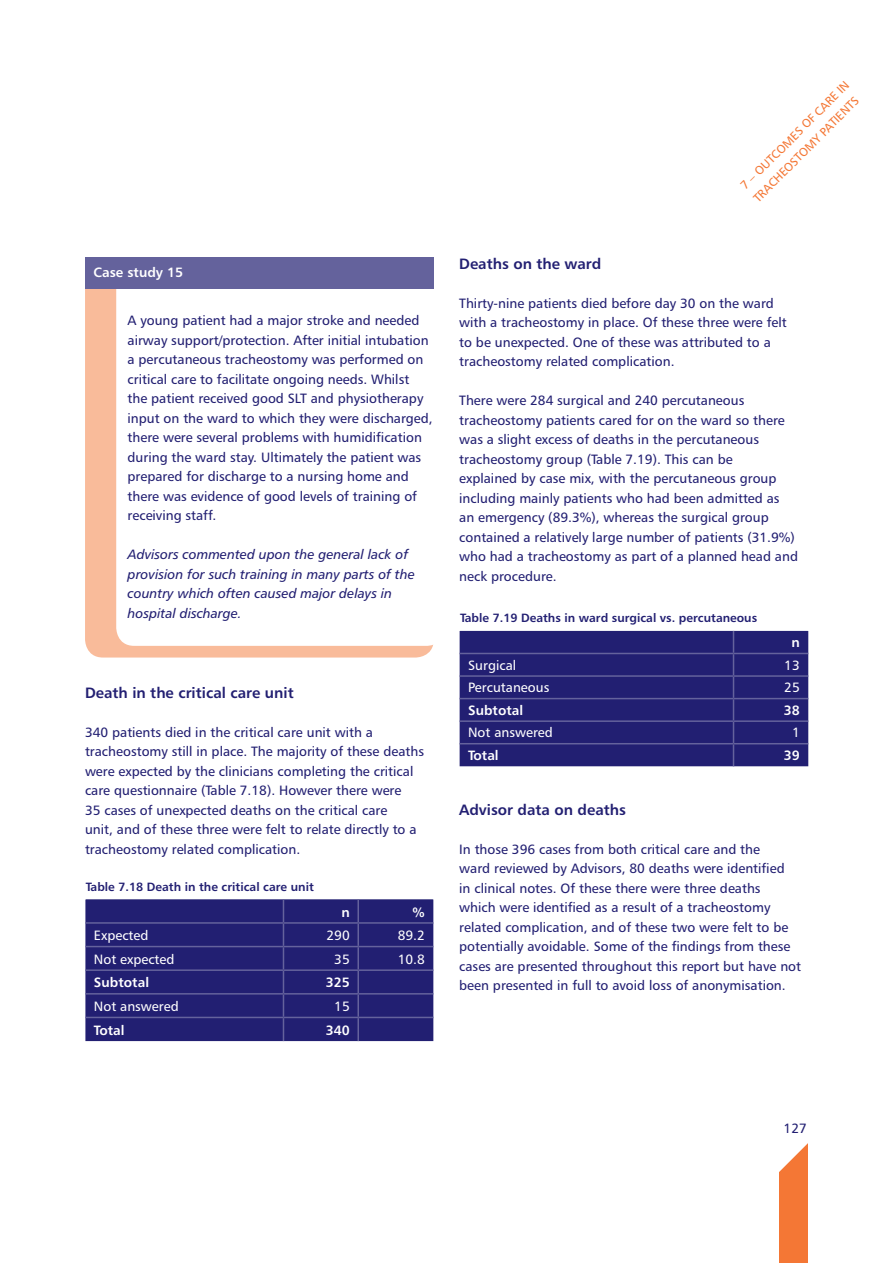
<style>
.page{position:relative;width:893px;height:1263px;background:#fff}
.page>*{position:absolute;margin:0;border:0;box-sizing:border-box;transform-origin:0 0}
.t1{font:15px "Humanist 777 BT Bold B";color:#221f72}
.t2{font:13.5px/19.5px "Humanist 777 BT Roman B";color:#221f72}
.t3{font:13.5px/19.5px "Humanist 777 BT Italic B";color:#221f72}
.t4{font:13.5px "Humanist 777 BT Roman B";color:#fff}
.t5{font:13.5px "Humanist 777 BT Bold B";color:#fff}
.t6{font:12px "Humanist 777 BT Bold B";color:#221f72}
.t7{font:12px "Humanist 777 BT Roman B";color:#f47735}
</style>
<div class="page">
<div style="left:779px;top:1135px;width:29px;height:128px;background:#f47735"></div>
<svg style="left:779px;top:1135px;width:29px;height:37px"></svg>
<div style="left:85px;top:270px;width:349px;height:387px;background:#f9bb9a;border-radius:18px"></div>
<div style="left:116px;top:270px;width:329px;height:376px;background:#fff;border-radius:18px"></div>
<div style="left:85px;top:258px;width:349px;height:31px;background:#64629c"></div>
<div style="left:85px;top:899px;width:348px;height:142px;background:#221f72"></div>
<hr style="left:357px;top:899px;width:2px;height:23px;background:#64629c">
<hr style="left:85px;top:922px;width:198px;height:2px;background:#64629c">
<hr style="left:283px;top:922px;width:75px;height:2px;background:#64629c">
<hr style="left:357px;top:924px;width:2px;height:22px;background:#64629c">
<hr style="left:358px;top:922px;width:75px;height:2px;background:#64629c">
<hr style="left:85px;top:946px;width:198px;height:1px;background:#64629c">
<hr style="left:283px;top:946px;width:75px;height:1px;background:#64629c">
<hr style="left:357px;top:947px;width:2px;height:22px;background:#64629c">
<hr style="left:358px;top:946px;width:75px;height:1px;background:#64629c">
<hr style="left:85px;top:969px;width:198px;height:2px;background:#64629c">
<hr style="left:283px;top:969px;width:75px;height:2px;background:#64629c">
<hr style="left:357px;top:971px;width:2px;height:22px;background:#64629c">
<hr style="left:358px;top:969px;width:75px;height:2px;background:#64629c">
<hr style="left:85px;top:993px;width:198px;height:1px;background:#64629c">
<hr style="left:283px;top:993px;width:75px;height:1px;background:#64629c">
<hr style="left:357px;top:994px;width:2px;height:23px;background:#64629c">
<hr style="left:358px;top:993px;width:75px;height:1px;background:#64629c">
<hr style="left:85px;top:1017px;width:198px;height:1px;background:#64629c">
<svg style="left:283px;top:899px;width:1px;height:142px"></svg>
<hr style="left:283px;top:1017px;width:75px;height:1px;background:#64629c">
<hr style="left:357px;top:1018px;width:2px;height:23px;background:#64629c">
<hr style="left:358px;top:1017px;width:75px;height:1px;background:#64629c">
<div style="left:460px;top:631px;width:348px;height:135px;background:#221f72"></div>
<hr style="left:460px;top:653px;width:273px;height:1px;background:#64629c">
<hr style="left:733px;top:653px;width:75px;height:1px;background:#64629c">
<hr style="left:460px;top:675px;width:273px;height:2px;background:#64629c">
<hr style="left:733px;top:675px;width:75px;height:2px;background:#64629c">
<hr style="left:460px;top:698px;width:273px;height:1px;background:#64629c">
<hr style="left:733px;top:698px;width:75px;height:1px;background:#64629c">
<hr style="left:460px;top:720px;width:273px;height:2px;background:#64629c">
<hr style="left:733px;top:720px;width:75px;height:2px;background:#64629c">
<hr style="left:460px;top:743px;width:273px;height:1px;background:#64629c">
<svg style="left:733px;top:631px;width:1px;height:135px"></svg>
<hr style="left:733px;top:743px;width:75px;height:1px;background:#64629c">
<p class="t5" style="left:94px;top:264px;width:91px">Case study 15</p>
<p class="t2" style="left:128px;top:310px;width:307px">A young patient had a major stroke and needed airway support/protection. After initial intubation a percutaneous tracheostomy was performed on critical care to facilitate ongoing needs. Whilst<br>the patient received good SLT and physiotherapy input on the ward to which they were discharged, there were several problems with humidification during the ward stay. Ultimately the patient was prepared for discharge to a nursing home and there was evidence of good levels of training of receiving staff.</p>
<p class="t3" style="left:128px;top:544px;width:289px">Advisors commented upon the general lack of provision for such training in many parts of the country which often caused major delays in hospital discharge.</p>
<p class="t1" style="left:85px;top:683px;width:210px">Death in the critical care unit</p>
<p class="t2" style="left:85px;top:722px;width:340px">340 patients died in the critical care unit with a tracheostomy still in place. The majority of these deaths were expected by the clinicians completing the critical care questionnaire (Table 7.18). However there were<br>35 cases of unexpected deaths on the critical care<br>unit, and of these three were felt to relate directly to a tracheostomy related complication.</p>
<p class="t6" style="left:86px;top:879px;width:230px">Table 7.18 Death in the critical care unit</p>
<p class="t5" style="left:341px;top:903px;width:10px">n</p>
<p class="t5" style="left:413px;top:903px;width:14px">%</p>
<p class="t4" style="left:94px;top:927px;width:56px">Expected</p>
<p class="t4" style="left:326px;top:927px;width:25px">290</p>
<p class="t4" style="left:398px;top:927px;width:29px">89.2</p>
<p class="t4" style="left:94px;top:951px;width:82px">Not expected</p>
<p class="t4" style="left:334px;top:951px;width:17px">35</p>
<p class="t4" style="left:398px;top:951px;width:29px">10.8</p>
<p class="t5" style="left:94px;top:974px;width:57px">Subtotal</p>
<p class="t5" style="left:326px;top:974px;width:26px">325</p>
<p class="t4" style="left:94px;top:998px;width:86px">Not answered</p>
<p class="t4" style="left:334px;top:998px;width:17px">15</p>
<p class="t5" style="left:94px;top:1021px;width:32px">Total</p>
<p class="t5" style="left:326px;top:1021px;width:26px">340</p>
<p class="t7" style="left:798px;top:121px;width:26px;rotate:-45deg">of care</p>
<p class="t7" style="left:750px;top:195px;width:12px;rotate:-45deg">tracheostomy</p>
<p class="t7" style="left:817px;top:128px;width:9px;rotate:-45deg">patients</p>
<p class="t7" style="left:737px;top:182px;width:41px;rotate:-45deg">7 – Outcomes</p>
<p class="t1" style="left:459px;top:254px;width:144px">Deaths on the ward</p>
<p class="t2" style="left:459px;top:293px;width:329px">Thirty-nine patients died before day 30 on the ward with a tracheostomy in place. Of these three were felt to be unexpected. One of these was attributed to a tracheostomy related complication.</p>
<p class="t2" style="left:459px;top:390px;width:340px">There were 284 surgical and 240 percutaneous tracheostomy patients cared for on the ward so there was a slight excess of deaths in the percutaneous tracheostomy group (Table 7.19). This can be<br>explained by case mix, with the percutaneous group including mainly patients who had been admitted as<br>an emergency (89.3%), whereas the surgical group contained a relatively large number of patients (31.9%) who had a tracheostomy as part of a planned head and neck procedure.</p>
<p class="t6" style="left:460px;top:611px;width:299px">Table 7.19 Deaths in ward surgical vs. percutaneous</p>
<p class="t5" style="left:791px;top:634px;width:10px">n</p>
<p class="t4" style="left:468px;top:656px;width:50px">Surgical</p>
<p class="t4" style="left:784px;top:656px;width:17px">13</p>
<p class="t4" style="left:468px;top:679px;width:83px">Percutaneous</p>
<p class="t4" style="left:784px;top:679px;width:17px">25</p>
<p class="t5" style="left:468px;top:701px;width:57px">Subtotal</p>
<p class="t5" style="left:784px;top:701px;width:18px">38</p>
<p class="t4" style="left:468px;top:724px;width:86px">Not answered</p>
<p class="t4" style="left:792px;top:724px;width:9px">1</p>
<p class="t5" style="left:468px;top:747px;width:32px">Total</p>
<p class="t5" style="left:784px;top:747px;width:18px">39</p>
<p class="t1" style="left:459px;top:800px;width:168px">Advisor data on deaths</p>
<p class="t2" style="left:459px;top:839px;width:343px">In those 396 cases from both critical care and the<br>ward reviewed by Advisors, 80 deaths were identified<br>in clinical notes. Of these there were three deaths<br>which were identified as a result of a tracheostomy related complication, and of these two were felt to be potentially avoidable. Some of the findings from these cases are presented throughout this report but have not been presented in full to avoid loss of anonymisation.</p>
<p class="t2" style="left:784px;top:1118px;width:25px">127</p>
</div>
